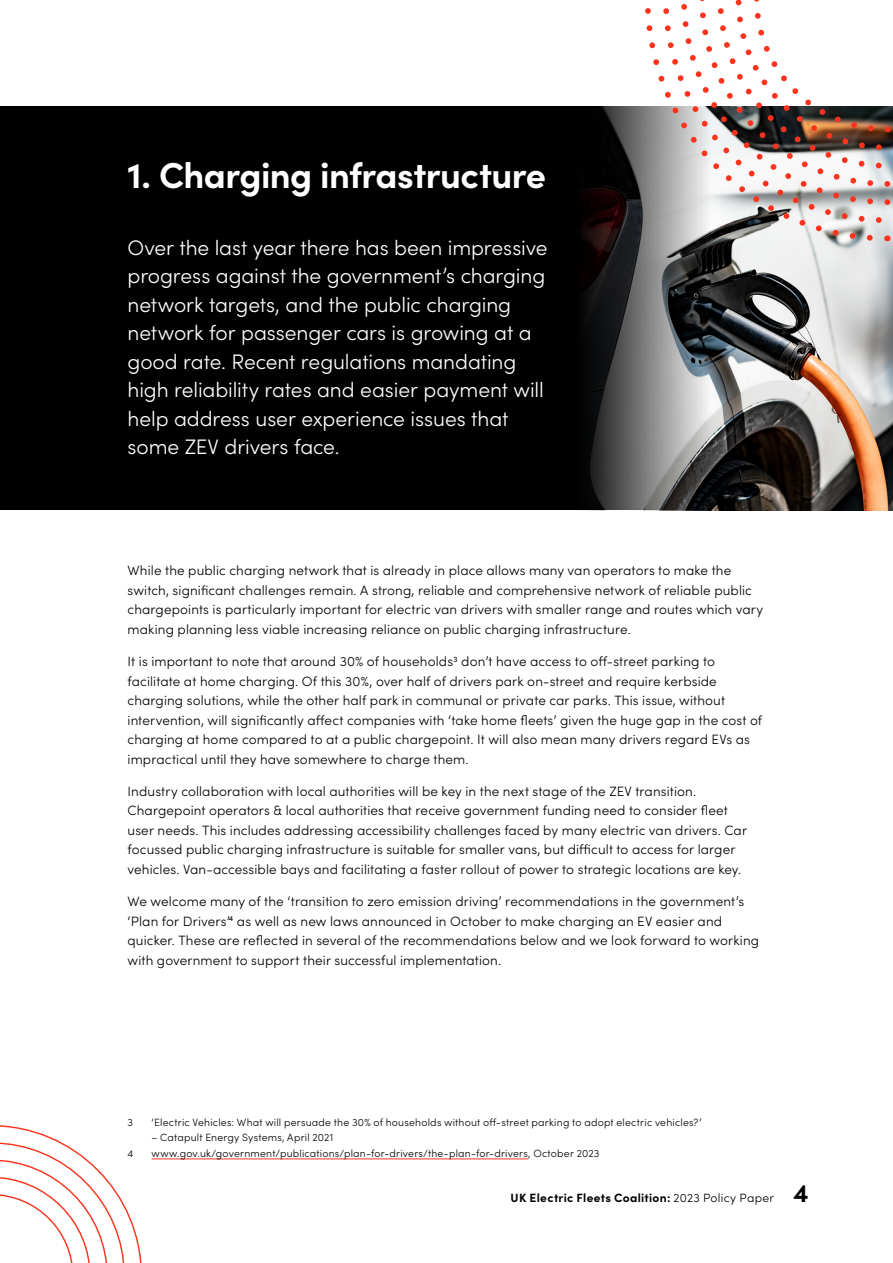
<style>
.page{position:relative;width:893px;height:1263px;background:#fff}
.page>*{position:absolute;margin:0;border:0;box-sizing:border-box;transform-origin:0 0}
.t1{font:700 36px "Sofia Pro";letter-spacing:-.015em;color:#fff}
.INTRO_COPY_-_WHITE{font:300 21px/28.5px "Sofia Pro";letter-spacing:-.005em;color:#fff}
.BODY_COPY{font:300 13.5px/19.5px "Sofia Pro";letter-spacing:.01em;color:#000}
.t2{font:700 12px "Sofia Pro";letter-spacing:.025em;color:#000}
.Footnote_text{font:300 10.5px "Sofia Pro";letter-spacing:.02em;color:#000}
.s1{font-weight:300}
.s2{font-size:25.5px}
</style>
<div class="page">
<hr style="left:152px;top:1159px;width:376px;height:1px;background:#fc341e">
<div style="left:0;top:106px;width:893px;height:404px;background:#000"></div>
<img style="left:581px;top:106px;width:312px;height:404px">
<svg style="left:645px;top:8px;width:248px;height:233px"></svg>
<svg style="left:663px;top:8px;width:230px;height:215px"></svg>
<svg style="left:681px;top:0;width:212px;height:205px"></svg>
<svg style="left:0;top:1125px;width:142px;height:138px"></svg>
<h2 class="t1" style="left:128px;top:148px;width:420px">1. Charging infrastructure</h2>
<p class="INTRO_COPY_-_WHITE" style="left:128px;top:232px;width:422px">Over the last year there has been impressive progress against the government’s charging network targets, and the public charging network for passenger cars is growing at a good rate. Recent regulations mandating high reliability rates and easier payment will help address user experience issues that some ZEV drivers face.</p>
<p class="BODY_COPY" style="left:128px;top:560px;width:637px">While the public charging network that is already in place allows many van operators to make the switch, significant challenges remain. A strong, reliable and comprehensive network of reliable public chargepoints is particularly important for electric van drivers with smaller range and routes which vary making planning less viable increasing reliance on public charging infrastructure.</p>
<p class="BODY_COPY" style="left:128px;top:651px;width:636px">It is important to note that around 30% of households<sup>3</sup> don’t have access to off-street parking to facilitate at home charging. Of this 30%, over half of drivers park on-street and require kerbside charging solutions, while the other half park in communal or private car parks. This issue, without intervention, will significantly affect companies with ‘take home fleets’ given the huge gap in the cost of charging at home compared to at a public chargepoint. It will also mean many drivers regard EVs as impractical until they have somewhere to charge them.</p>
<p class="BODY_COPY" style="left:128px;top:781px;width:621px">Industry collaboration with local authorities will be key in the next stage of the ZEV transition.<br>Chargepoint operators &amp; local authorities that receive government funding need to consider fleet user needs. This includes addressing accessibility challenges faced by many electric van drivers. Car focussed public charging infrastructure is suitable for smaller vans, but difficult to access for larger vehicles. Van-accessible bays and facilitating a faster rollout of power to strategic locations are key.</p>
<p class="BODY_COPY" style="left:128px;top:891px;width:633px">We welcome many of the ‘transition to zero emission driving’ recommendations in the government’s ‘Plan for Drivers’<sup>4</sup> as well as new laws announced in October to make charging an EV easier and quicker. These are reflected in several of the recommendations below and we look forward to working with government to support their successful implementation.</p>
<p class="Footnote_text" style="left:128px;top:1114px;width:7px">3</p>
<p class="Footnote_text" style="left:152px;top:1114px;width:551px">‘Electric Vehicles: What will persuade the 30% of households without off-street parking to adopt electric vehicles?’</p>
<p class="Footnote_text" style="left:152px;top:1129px;width:183px">– Catapult Energy Systems, April 2021</p>
<p class="Footnote_text" style="left:128px;top:1145px;width:7px">4</p>
<p class="Footnote_text" style="left:152px;top:1145px;width:449px">www.gov.uk/government/publications/plan-for-drivers/the-plan-for-drivers, October 2023</p>
<p class="t2" style="left:511px;top:1188px;width:300px">UK Electric Fleets Coalition: <span class="s1">2023 Policy Paper</span> <span class="s2">4</span></p>
</div>
